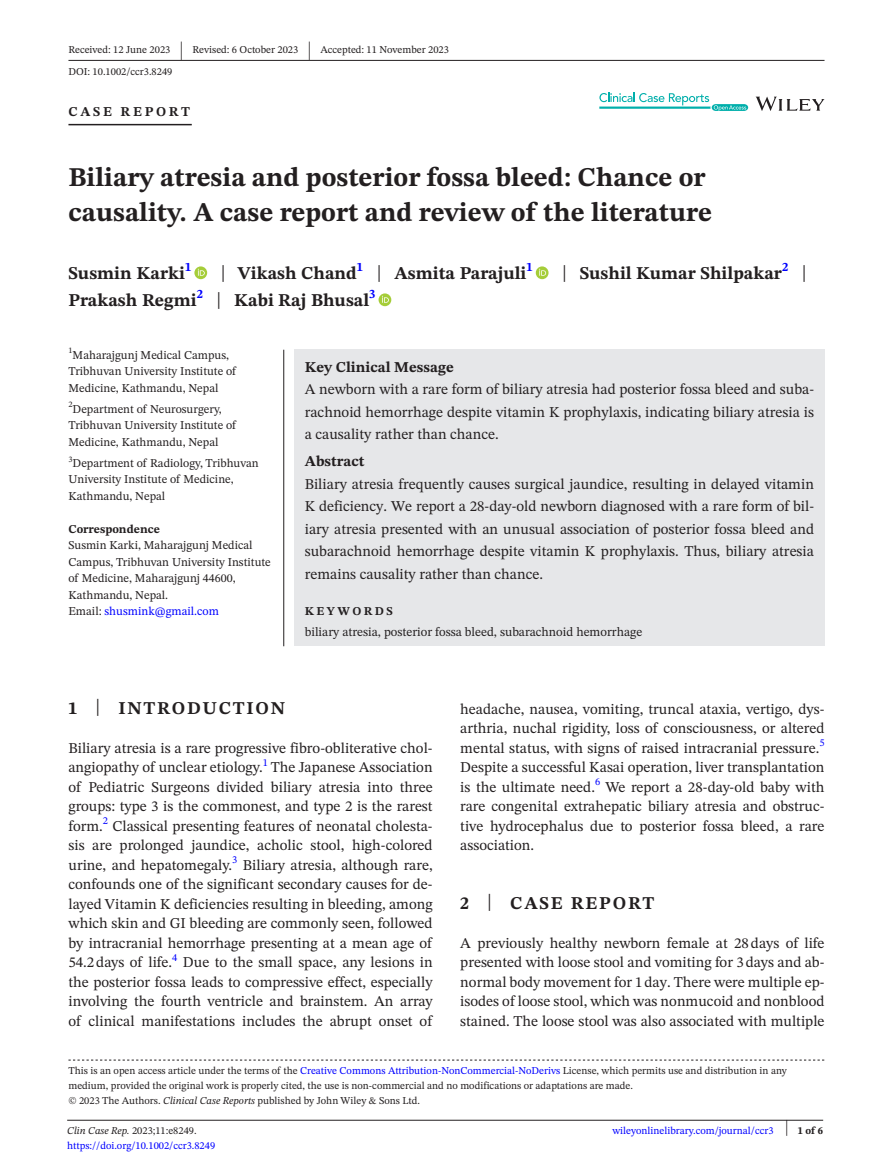
<style>
.page{position:relative;width:893px;height:1174px;background:#fff}
.page>*{position:absolute;margin:0;border:0;box-sizing:border-box;transform-origin:0 0}
.t1{font:700 27px/34.5px "STIX Two Text";color:#231f20}
.t2{font:25.65px "STIX Two Text";color:#231f20;scale:.49 1}
.t3{font:700 18px "STIX Two Text";color:#231f20}
.t4{font:700 18px "STIX Two Text";letter-spacing:.1em;color:#231f20}
.t5{font:15px/19.5px "STIX Two Text";color:#231f20;text-align:justify}
.t6{font:700 15px "STIX Two Text";color:#231f20}
.t7{font:700 13.5px "STIX Two Text";letter-spacing:.2em;color:#231f20}
.t8{font:12.75px "STIX Two Text";color:#231f20}
.t9{font:12px/16.5px "STIX Two Text";color:#231f20}
.t10{font:700 12px "STIX Two Text";color:#231f20}
.t11{font:700 12px "STIX Two Text";letter-spacing:.2em;color:#231f20}
.t12{font:10.5px/15px "STIX Two Text";color:#231f20}
.t13{font:10.5px "STIX Two Text";color:#00f}
.t14{font:700 10.5px "STIX Two Text";color:#231f20}
.s1{font-weight:400;font-size:23.4px}
.s2{color:#00f}
.s3{font-weight:400;font-size:23.7px}
.s4{font-style:italic}
.s5{font-weight:400;font-size:22.2px}
</style>
<div class="page">
<hr style="left:67px;top:1119px;width:756px;height:1px;background:#231f20">
<svg style="left:756px;top:97px;width:68px;height:14px"></svg>
<svg style="left:599px;top:93px;width:149px;height:18px"></svg>
<hr style="left:68px;top:60px;width:756px;height:1px;background:#231f20">
<hr style="left:68px;top:124px;width:124px;height:1px;background:#231f20">
<svg style="left:194px;top:266px;width:13px;height:13px"></svg>
<svg style="left:198px;top:269px;width:7px;height:7px"></svg>
<svg style="left:536px;top:266px;width:12px;height:13px"></svg>
<svg style="left:539px;top:269px;width:7px;height:7px"></svg>
<div style="left:379px;top:293px;width:12px;height:13px;background:#a5cd39;border-radius:50%"></div>
<svg style="left:382px;top:296px;width:7px;height:7px"></svg>
<svg style="left:68px;top:1059px;width:756px;height:1px"></svg>
<div style="left:294px;top:350px;width:530px;height:296px;background:#e6e7e9"></div>
<hr style="left:283px;top:350px;width:1px;height:296px;background:#231f20">
<p class="t12" style="left:68px;top:42px;width:103px">Received: 12 June 2023</p>
<h2 class="t2" style="left:180px;top:32px;width:8px">|</h2>
<p class="t12" style="left:193px;top:42px;width:107px">Revised: 6 October 2023</p>
<h2 class="t2" style="left:308px;top:32px;width:8px">|</h2>
<p class="t12" style="left:320px;top:42px;width:130px">Accepted: 11 November 2023</p>
<p class="t12" style="left:68px;top:64px;width:105px">DOI: 10.1002/ccr3.8249</p>
<p class="t7" style="left:68px;top:101px;width:123px">CASE REPORT</p>
<h1 class="t1" style="left:68px;top:161px;width:645px">Biliary atresia and posterior fossa bleed: Chance or causality. A case report and review of the literature</h1>
<p class="t3" style="left:68px;top:260px;width:124px">Susmin Karki<sup>1</sup></p>
<p class="t3" style="left:221px;top:260px;width:313px"><span class="s1">|</span> Vikash Chand<sup>1</sup> <span class="s1">|</span> Asmita Parajuli<sup>1</sup></p>
<p class="t3" style="left:562px;top:260px;width:246px"><span class="s1">|</span> Sushil Kumar Shilpakar<sup>2</sup> <span class="s1">|</span></p>
<p class="t3" style="left:68px;top:287px;width:309px">Prakash Regmi<sup>2</sup> <span class="s1">|</span> Kabi Raj Bhusal<sup>3</sup></p>
<p class="t9" style="left:68px;top:346px;width:169px"><sup>1</sup>Maharajgunj Medical Campus,<br>Tribhuvan University Institute of<br>Medicine, Kathmandu, Nepal</p>
<p class="t9" style="left:68px;top:400px;width:169px"><sup>2</sup>Department of Neurosurgery,<br>Tribhuvan University Institute of<br>Medicine, Kathmandu, Nepal</p>
<p class="t9" style="left:68px;top:454px;width:192px"><sup>3</sup>Department of Radiology, Tribhuvan<br>University Institute of Medicine,<br>Kathmandu, Nepal</p>
<p class="t10" style="left:68px;top:520px;width:93px">Correspondence</p>
<p class="t9" style="left:68px;top:537px;width:204px">Susmin Karki, Maharajgunj Medical<br>Campus, Tribhuvan University Institute of Medicine, Maharajgunj 44600,<br>Kathmandu, Nepal.<br>Email: <span class="s2">shusmink@gmail.com</span></p>
<p class="t6" style="left:305px;top:356px;width:150px">Key Clinical Message</p>
<p class="t5" style="left:305px;top:378px;width:511px;line-height:22.5px">A newborn with a rare form of biliary atresia had posterior fossa bleed and suba&shy;rachnoid hemorrhage despite vitamin K prophylaxis, indicating biliary atresia is a causality rather than chance.</p>
<p class="t6" style="left:305px;top:450px;width:61px">Abstract</p>
<p class="t5" style="left:305px;top:472px;width:511px;line-height:22.5px">Biliary atresia frequently causes surgical jaundice, resulting in delayed vitamin K deficiency. We report a 28-day-old newborn diagnosed with a rare form of bil&shy;iary atresia presented with an unusual association of posterior fossa bleed and subarachnoid hemorrhage despite vitamin K prophylaxis. Thus, biliary atresia remains causality rather than chance.</p>
<p class="t11" style="left:305px;top:602px;width:90px">KEYWORDS</p>
<p class="t8" style="left:305px;top:622px;width:339px">biliary atresia, posterior fossa bleed, subarachnoid hemorrhage</p>
<p class="t4" style="left:68px;top:695px;width:218px">1 <span class="s3">|</span> INTRODUCTION</p>
<p class="t5" style="left:68px;top:738px;width:366px">Biliary atresia is a rare progressive fibro-obliterative chol&shy;angiopathy of unclear etiology.</p>
<p class="t13" style="left:263px;top:754px;width:7px">1</p>
<p class="t5" style="left:68px;top:757px;width:366px;text-indent:202px">The Japanese Association of Pediatric Surgeons divided biliary atresia into three groups: type 3 is the commonest, and type 2 is the rarest form.</p>
<p class="t13" style="left:103px;top:813px;width:7px">2</p>
<p class="t5" style="left:68px;top:816px;width:366px;text-indent:44px">Classical presenting features of neonatal cholesta&shy;sis are prolonged jaundice, acholic stool, high-colored urine, and hepatomegaly.</p>
<p class="t13" style="left:232px;top:852px;width:7px">3</p>
<p class="t5" style="left:68px;top:855px;width:366px;text-indent:174px">Biliary atresia, although rare, confounds one of the significant secondary causes for de&shy;layed Vitamin K deficiencies resulting in bleeding, among which skin and GI bleeding are commonly seen, followed by intracranial hemorrhage presenting at a mean age of 54.2days of life.</p>
<p class="t13" style="left:172px;top:949px;width:7px">4</p>
<p class="t5" style="left:68px;top:952px;width:366px;text-indent:114px">Due to the small space, any lesions in the posterior fossa leads to compressive effect, especially involving the fourth ventricle and brainstem. An array of clinical manifestations includes the abrupt onset of</p>
<p class="t5" style="left:460px;top:699px;width:366px">headache, nausea, vomiting, truncal ataxia, vertigo, dys&shy;arthria, nuchal rigidity, loss of consciousness, or altered mental status, with signs of raised intracranial pressure.</p>
<p class="t13" style="left:819px;top:735px;width:7px">5</p>
<p class="t5" style="left:460px;top:757px;width:366px">Despite a successful Kasai operation, liver transplantation is the ultimate need.</p>
<p class="t13" style="left:595px;top:774px;width:7px">6</p>
<p class="t5" style="left:460px;top:777px;width:366px;text-indent:145px">We report a 28-day-old baby with rare congenital extrahepatic biliary atresia and obstruc&shy;tive hydrocephalus due to posterior fossa bleed, a rare association.</p>
<p class="t4" style="left:460px;top:890px;width:195px">2 <span class="s3">|</span> CASE REPORT</p>
<p class="t5" style="left:460px;top:933px;width:366px">A previously healthy newborn female at 28days of life presented with loose stool and vomiting for 3days and ab&shy;normal body movement for 1day. There were multiple ep&shy;isodes of loose stool, which was nonmucoid and nonblood stained. The loose stool was also associated with multiple</p>
<p class="t12" style="left:68px;top:1063px;width:720px">This is an open access article under the terms of the <span class="s2">Creative Commons Attribution-NonCommercial-NoDerivs</span> License, which permits use and distribution in any medium, provided the original work is properly cited, the use is non-commercial and no modifications or adaptations are made.<br>© 2023 The Authors. <span class="s4">Clinical Case Reports</span> published by John Wiley &amp; Sons Ltd.</p>
<p class="t12" style="left:67px;top:1123px;width:131px"><span class="s4">Clin Case Rep.</span> 2023;11:e8249.</p>
<p class="t14" style="left:785px;top:1123px;width:39px"><span class="s5">|</span> 1 of 6</p>
<p class="t13" style="left:67px;top:1138px;width:150px">https://doi.org/10.1002/ccr3.8249</p>
<p class="t13" style="left:612px;top:1123px;width:163px">wileyonlinelibrary.com/journal/ccr3</p>
</div>
